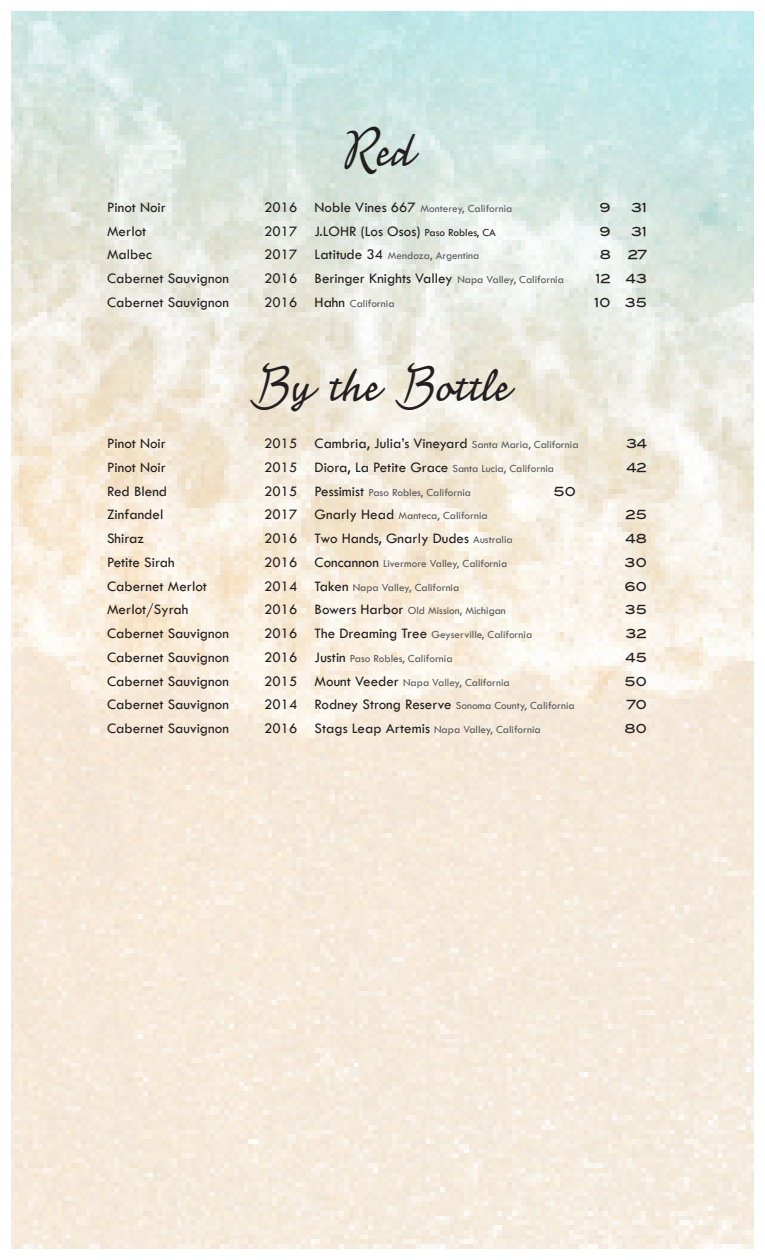
<style>
.page{position:relative;width:765px;height:1260px;background:#fff}
.page>*{position:absolute;margin:0;border:0;box-sizing:border-box;transform-origin:0 0}
.t1{font:500 43.75px "Nouvelle Vague";color:#231f20;scale:.9 1}
.t2{font:15px "Tw Cen";color:#231f20}
.t3{font:12.5px "Blair Md ITCTT Medium";letter-spacing:-.01em;color:#231f20}
.t4{font:11.25px "Tw Cen";color:#57585a}
.s1{font-size:15px;color:#231f20}
.s2{font-size:11.25px}
.s3{font-size:11.25px;color:#57585a}
</style>
<div class="page">
<img style="left:11px;top:11px;width:743px;height:1238px">
<h1 class="t1" style="left:343px;top:122px;width:77px">Red</h1>
<p class="t2" style="left:107px;top:198px;width:60px">Pinot Noir</p>
<p class="t4" style="left:264px;top:202px;width:250px"><span class="s1">2016 Noble Vines 667</span> Monterey, California</p>
<p class="t3" style="left:600px;top:200px;width:13px">9</p>
<p class="t3" style="left:632px;top:200px;width:17px">31</p>
<p class="t2" style="left:107px;top:222px;width:41px">Merlot</p>
<p class="t2" style="left:264px;top:222px;width:233px">2017 J.LOHR (Los Osos) <span class="s2">Paso Robles, CA</span></p>
<p class="t3" style="left:600px;top:224px;width:13px">9</p>
<p class="t3" style="left:632px;top:224px;width:17px">31</p>
<p class="t2" style="left:107px;top:246px;width:46px">Malbec</p>
<p class="t4" style="left:264px;top:249px;width:217px"><span class="s1">2017 Latitude 34</span> Mendoza, Argentina</p>
<p class="t3" style="left:600px;top:247px;width:13px">8</p>
<p class="t3" style="left:628px;top:247px;width:21px">27</p>
<p class="t2" style="left:107px;top:269px;width:123px">Cabernet Sauvignon</p>
<p class="t2" style="left:264px;top:269px;width:301px">2016 Beringer Knights Valley <span class="s3">Napa Valley, California</span></p>
<p class="t3" style="left:596px;top:271px;width:53px">12 43</p>
<p class="t2" style="left:107px;top:293px;width:123px">Cabernet Sauvignon</p>
<p class="t4" style="left:264px;top:297px;width:132px"><span class="s1">2016 Hahn</span> California</p>
<p class="t3" style="left:595px;top:295px;width:54px">10 35</p>
<h1 class="t1" style="left:247px;top:357px;width:290px">By the Bottle</h1>
<p class="t2" style="left:107px;top:434px;width:60px">Pinot Noir</p>
<p class="t2" style="left:264px;top:434px;width:316px">2015 Cambria, Julia’s Vineyard <span class="s3">Santa Maria, California</span></p>
<p class="t3" style="left:626px;top:436px;width:22px">34</p>
<p class="t2" style="left:107px;top:458px;width:60px">Pinot Noir</p>
<p class="t2" style="left:264px;top:458px;width:291px">2015 Diora, La Petite Grace <span class="s3">Santa Lucia, California</span></p>
<p class="t3" style="left:626px;top:460px;width:22px">42</p>
<p class="t2" style="left:107px;top:482px;width:62px">Red Blend</p>
<p class="t4" style="left:264px;top:485px;width:208px"><span class="s1">2015 Pessimist</span> Paso Robles, California</p>
<p class="t3" style="left:554px;top:484px;width:24px">50</p>
<p class="t2" style="left:107px;top:506px;width:58px">Zinfandel</p>
<p class="t4" style="left:264px;top:509px;width:225px"><span class="s1">2017 Gnarly Head</span> Manteca, California</p>
<p class="t3" style="left:626px;top:507px;width:23px">25</p>
<p class="t2" style="left:107px;top:529px;width:39px">Shiraz</p>
<p class="t2" style="left:264px;top:529px;width:250px">2016 Two Hands, Gnarly Dudes <span class="s3">Australia</span></p>
<p class="t3" style="left:625px;top:531px;width:23px">48</p>
<p class="t2" style="left:107px;top:553px;width:69px">Petite Sirah</p>
<p class="t4" style="left:264px;top:557px;width:244px"><span class="s1">2016 Concannon</span> Livermore Valley, California</p>
<p class="t3" style="left:625px;top:555px;width:24px">30</p>
<p class="t2" style="left:107px;top:577px;width:101px">Cabernet Merlot</p>
<p class="t4" style="left:264px;top:580px;width:197px"><span class="s1">2014 Taken</span> Napa Valley, California</p>
<p class="t3" style="left:625px;top:579px;width:24px">60</p>
<p class="t2" style="left:107px;top:601px;width:83px">Merlot/Syrah</p>
<p class="t4" style="left:264px;top:604px;width:243px"><span class="s1">2016 Bowers Harbor</span> Old Mission, Michigan</p>
<p class="t3" style="left:625px;top:602px;width:23px">35</p>
<p class="t2" style="left:107px;top:624px;width:123px">Cabernet Sauvignon</p>
<p class="t4" style="left:264px;top:628px;width:269px"><span class="s1">2016 The Dreaming Tree</span> Geyserville, California</p>
<p class="t3" style="left:626px;top:626px;width:23px">32</p>
<p class="t2" style="left:107px;top:648px;width:123px">Cabernet Sauvignon</p>
<p class="t4" style="left:264px;top:652px;width:190px"><span class="s1">2016 Justin</span> Paso Robles, California</p>
<p class="t3" style="left:626px;top:650px;width:23px">45</p>
<p class="t2" style="left:107px;top:672px;width:123px">Cabernet Sauvignon</p>
<p class="t4" style="left:264px;top:675px;width:247px"><span class="s1">2015 Mount Veeder</span> Napa Valley, California</p>
<p class="t3" style="left:625px;top:674px;width:24px">50</p>
<p class="t2" style="left:107px;top:696px;width:123px">Cabernet Sauvignon</p>
<p class="t2" style="left:264px;top:696px;width:312px">2014 Rodney Strong Reserve <span class="s3">Sonoma County, California</span></p>
<p class="t3" style="left:626px;top:697px;width:22px">70</p>
<p class="t2" style="left:107px;top:719px;width:123px">Cabernet Sauvignon</p>
<p class="t4" style="left:264px;top:723px;width:278px"><span class="s1">2016 Stags Leap Artemis</span> Napa Valley, California</p>
<p class="t3" style="left:625px;top:721px;width:24px">80</p>
</div>
